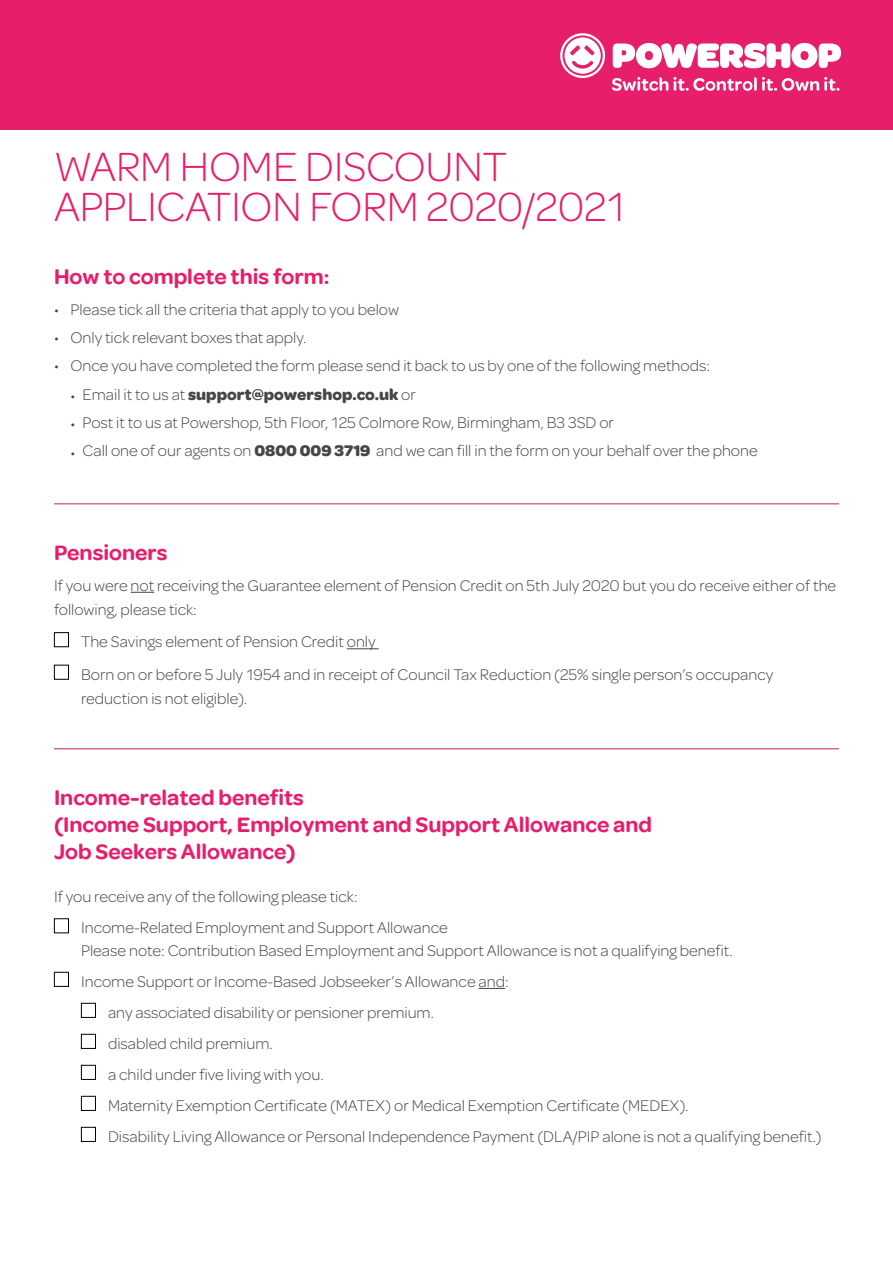
<style>
.page{position:relative;width:893px;height:1263px;background:#fff}
.page>*{position:absolute;margin:0;border:0;box-sizing:border-box;transform-origin:0 0}
.t1{font:300 43.5px "Omnes";letter-spacing:-.01em;color:#e71e6c}
.t2{font:600 22.5px/27px "Omnes";color:#e71e6c}
._01_Page_Heading_24{font:300 16.5px/24px "Omnes";color:#464646}
._01_Page_Heading_24-2{font:700 16.5px "Omnes";color:#464646}
.s1{font-weight:300}
.s2{font-weight:700}
</style>
<div class="page">
<svg style="left:131px;top:592px;width:23px;height:1px"></svg>
<hr style="left:347px;top:648px;width:32px;height:1px;background:#464646">
<div style="left:54px;top:632px;width:15px;height:15px;border:1px solid #000"></div>
<div style="left:54px;top:665px;width:15px;height:15px;border:1px solid #000"></div>
<svg style="left:479px;top:988px;width:26px;height:1px"></svg>
<div style="left:54px;top:918px;width:15px;height:15px;border:1px solid #000"></div>
<div style="left:54px;top:972px;width:15px;height:15px;border:1px solid #000"></div>
<div style="left:81px;top:1003px;width:15px;height:15px;border:1px solid #000"></div>
<div style="left:81px;top:1034px;width:15px;height:15px;border:1px solid #000"></div>
<div style="left:81px;top:1065px;width:15px;height:15px;border:1px solid #000"></div>
<div style="left:81px;top:1096px;width:15px;height:15px;border:1px solid #000"></div>
<div style="left:81px;top:1127px;width:15px;height:15px;border:1px solid #000"></div>
<hr style="left:54px;top:503px;width:785px;height:1px;background:#bc216b">
<hr style="left:54px;top:748px;width:785px;height:1px;background:#bc216b">
<div style="left:0;top:0;width:893px;height:130px;background:#e71e6c"></div>
<svg style="left:613px;top:43px;width:228px;height:25px"></svg>
<svg style="left:560px;top:33px;width:45px;height:45px"></svg>
<svg style="left:612px;top:77px;width:227px;height:14px"></svg>
<p class="t1" style="left:54px;top:138px;width:455px">WARM HOME DISCOUNT</p>
<p class="t1" style="left:54px;top:178px;width:573px">APPLICATION FORM 2020/2021</p>
<p class="t2" style="left:54px;top:262px;width:277px">How to complete this form:</p>
<p class="_01_Page_Heading_24" style="left:54px;top:297px;width:347px">• Please tick all the criteria that apply to you below</p>
<p class="_01_Page_Heading_24" style="left:54px;top:325px;width:254px">• Only tick relevant boxes that apply.</p>
<p class="_01_Page_Heading_24" style="left:54px;top:353px;width:657px">• Once you have completed the form please send it back to us by one of the following methods:</p>
<p class="_01_Page_Heading_24-2" style="left:70px;top:385px;width:347px"><span class="s1">• Email it to us at</span> support@powershop.co.uk <span class="s1">or</span></p>
<p class="_01_Page_Heading_24" style="left:70px;top:410px;width:545px">• Post it to us at Powershop, 5th Floor, 125 Colmore Row, Birmingham, B3 3SD or</p>
<p class="_01_Page_Heading_24" style="left:70px;top:438px;width:689px">• Call one of our agents on <span class="s2">0800 009 3719</span> and we can fill in the form on your behalf over the phone</p>
<p class="t2" style="left:54px;top:539px;width:115px">Pensioners</p>
<p class="_01_Page_Heading_24" style="left:54px;top:573px;width:784px">If you were not receiving the Guarantee element of Pension Credit on 5th July 2020 but you do receive either of the following, please tick:</p>
<p class="_01_Page_Heading_24" style="left:81px;top:629px;width:296px">The Savings element of Pension Credit only</p>
<p class="_01_Page_Heading_24" style="left:81px;top:662px;width:694px">Born on or before 5 July 1954 and in receipt of Council Tax Reduction (25% single person’s occupancy reduction is not eligible).</p>
<p class="t2" style="left:54px;top:784px;width:251px">Income-related benefits</p>
<p class="t2" style="left:54px;top:811px;width:600px">(Income Support, Employment and Support Allowance and<br>Job Seekers Allowance)</p>
<p class="_01_Page_Heading_24" style="left:54px;top:884px;width:305px">If you receive any of the following please tick:</p>
<p class="_01_Page_Heading_24" style="left:81px;top:916px;width:653px;line-height:22.5px">Income-Related Employment and Support Allowance<br>Please note: Contribution Based Employment and Support Allowance is not a qualifying benefit.</p>
<p class="_01_Page_Heading_24" style="left:81px;top:969px;width:429px">Income Support or Income-Based Jobseeker’s Allowance and:</p>
<p class="_01_Page_Heading_24" style="left:108px;top:1000px;width:327px">any associated disability or pensioner premium.</p>
<p class="_01_Page_Heading_24" style="left:108px;top:1031px;width:166px">disabled child premium.</p>
<p class="_01_Page_Heading_24" style="left:108px;top:1062px;width:217px">a child under five living with you.</p>
<p class="_01_Page_Heading_24" style="left:108px;top:1093px;width:582px">Maternity Exemption Certificate (MATEX) or Medical Exemption Certificate (MEDEX).</p>
<p class="_01_Page_Heading_24" style="left:108px;top:1124px;width:715px">Disability Living Allowance or Personal Independence Payment (DLA/PIP alone is not a qualifying benefit.)</p>
</div>
